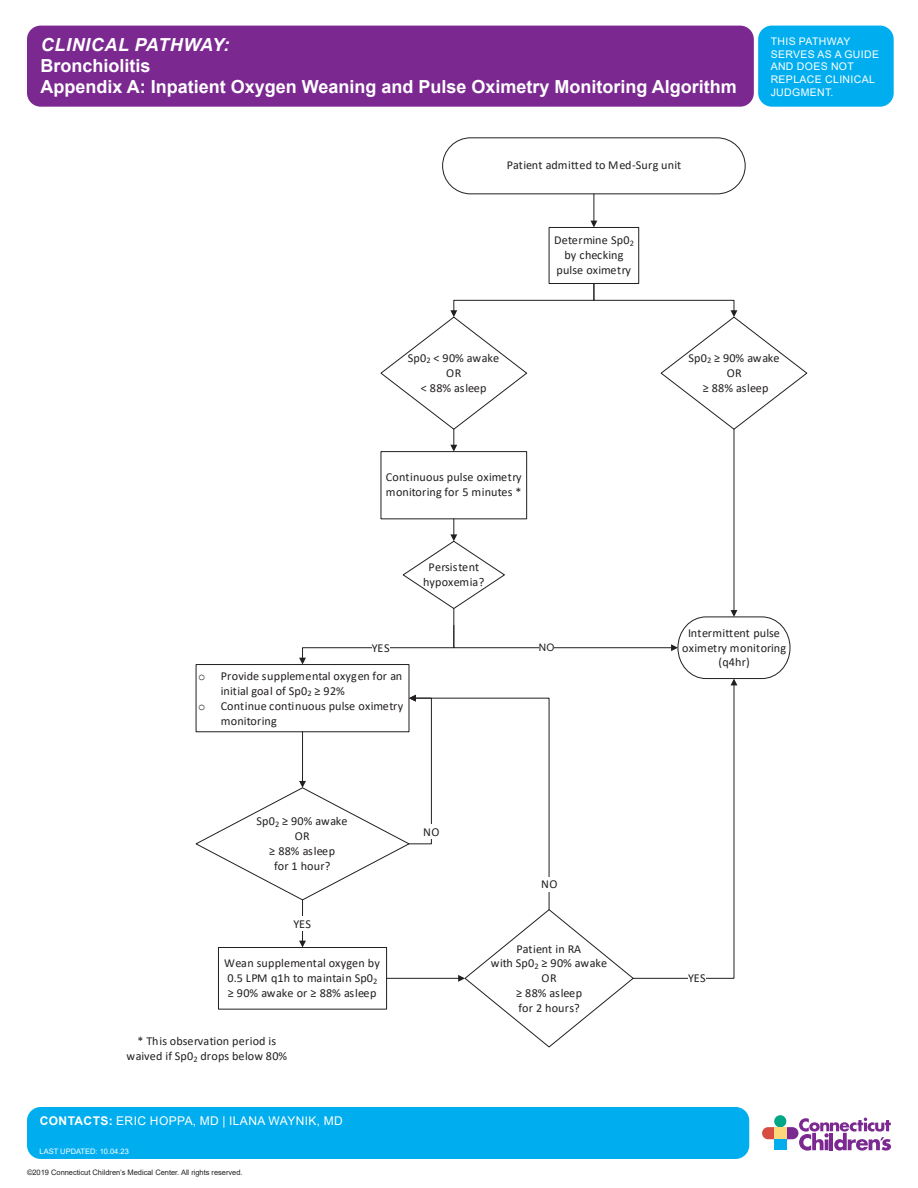
<style>
.page{position:relative;width:918px;height:1188px;background:#fff}
.page>*{position:absolute;margin:0;border:0;box-sizing:border-box;transform-origin:0 0}
.t1{font:700 18px/21px "Arial";color:#fff}
.t2{font:italic 700 18px "Arial";letter-spacing:.035em;color:#fff}
.t3{font:12.15px/15px "Calibri";letter-spacing:.01em;color:#231f20;text-align:center}
.t4{font:12px "Arial";letter-spacing:.035em;color:#fff}
.t5{font:10.5px/12.6px "Arial";letter-spacing:.035em;color:#fff}
.t6{font:10.2px "Arial";color:#231f20}
.t7{font:7.5px "Arial";letter-spacing:-.005em;color:#231f20}
.t8{font:7.5px "Arial";color:#fff}
.s1{font-family:"Courier New"}
.s2{font-weight:700}
</style>
<div class="page">
<svg style="left:762px;top:1115px;width:129px;height:36px"></svg>
<div style="left:774px;top:1127px;width:12px;height:12px;background:#fed77d"></div>
<div style="left:774px;top:1139px;width:12px;height:11px;background:#00aeef"></div>
<div style="left:27px;top:26px;width:727px;height:81px;background:#7b2991;border-radius:14px"></div>
<div style="left:758px;top:26px;width:136px;height:81px;background:#00aeef;border-radius:14px"></div>
<div style="left:27px;top:1107px;width:722px;height:52px;background:#00aeef;border-radius:14px"></div>
<div style="left:442px;top:138px;width:303px;height:56px;border:1px solid #231f20;border-radius:28px"></div>
<div style="left:549px;top:227px;width:90px;height:57px;border:1px solid #231f20"></div>
<div style="left:196px;top:664px;width:213px;height:68px;border:1px solid #231f20"></div>
<svg style="left:590px;top:194px;width:7px;height:33px"></svg>
<svg style="left:381px;top:283px;width:426px;height:169px"></svg>
<svg style="left:196px;top:679px;width:541px;height:368px"></svg>
<div style="left:423px;top:824px;width:17px;height:15px;background:#fff"></div>
<div style="left:678px;top:617px;width:112px;height:62px;border:1px solid #231f20;border-radius:29px"></div>
<svg style="left:299px;top:519px;width:379px;height:146px"></svg>
<div style="left:539px;top:642px;width:15px;height:12px;background:#fff"></div>
<hr style="left:734px;top:429px;width:1px;height:182px;background:#231f20">
<svg style="left:731px;top:610px;width:6px;height:7px"></svg>
<h1 class="t2" style="left:41px;top:32px;width:190px">CLINICAL PATHWAY:</h1>
<h1 class="t1" style="left:41px;top:55px;width:698px">Bronchiolitis<br>Appendix A: Inpatient Oxygen Weaning and Pulse Oximetry Monitoring Algorithm</h1>
<p class="t3" style="left:507px;top:157px;width:176px">Patient admitted to Med-Surg unit</p>
<p class="t3" style="left:554px;top:232px;width:81px">Determine Sp0<sub>2 </sub>by checking pulse oximetry</p>
<p class="t5" style="left:771px;top:35px;width:110px">THIS PATHWAY<br>SERVES AS A GUIDE<br>AND DOES NOT<br>REPLACE CLINICAL<br>JUDGMENT.</p>
<p class="t3" style="left:408px;top:350px;width:93px">Sp0<sub>2</sub> &lt; 90% awake<br>OR<br>&lt; 88% asleep</p>
<p class="t3" style="left:689px;top:350px;width:93px">Sp0<sub>2</sub> 90% awake</p>
<p class="t3" style="left:727px;top:365px;width:17px">OR</p>
<p class="t3" style="left:712px;top:380px;width:58px">88% asleep</p>
<p class="t3" style="left:386px;top:470px;width:137px;text-align:left">Continuous pulse oximetry monitoring for 5 minutes *</p>
<p class="t3" style="left:423px;top:559px;width:63px">Persistent hypoxemia?</p>
<p class="t3" style="left:372px;top:640px;width:19px">YES</p>
<p class="t3" style="left:198px;top:668px;width:206px"><span class="s1">o</span> Provide supplemental oxygen for an</p>
<p class="t3" style="left:221px;top:683px;width:126px">initial goal of Sp0<sub>2</sub> 92%</p>
<p class="t3" style="left:198px;top:698px;width:207px"><span class="s1">o</span> Continue continuous pulse oximetry</p>
<p class="t3" style="left:221px;top:713px;width:58px">monitoring</p>
<p class="t6" style="left:539px;top:640px;width:17px">NO</p>
<p class="t3" style="left:257px;top:814px;width:93px">Sp0<sub>2</sub> 90% awake</p>
<p class="t3" style="left:295px;top:829px;width:16px">OR</p>
<p class="t3" style="left:278px;top:843px;width:58px">88% asleep</p>
<p class="t3" style="left:274px;top:858px;width:58px">for 1 hour?</p>
<p class="t3" style="left:293px;top:916px;width:19px">YES</p>
<p class="t3" style="left:224px;top:956px;width:157px;text-align:right">Wean supplemental oxygen by<br>0.5 LPM q1h to maintain Sp0<sub>2<br></sub>90% awake or 88% asleep</p>
<p class="t3" style="left:126px;top:1033px;width:162px">* This observation period is waived if Sp0<sub>2</sub> drops below 80%</p>
<p class="t4" style="left:40px;top:1112px;width:305px"><span class="s2">CONTACTS:</span> ERIC HOPPA, MD | ILANA WAYNIK, MD</p>
<p class="t8" style="left:40px;top:1146px;width:91px">LAST UPDATED: 10.04.23</p>
<p class="t7" style="left:27px;top:1167px;width:217px">©2019 Connecticut Children’s Medical Center. All rights reserved.</p>
<p class="t3" style="left:423px;top:824px;width:18px">NO</p>
<p class="t3" style="left:541px;top:876px;width:18px">NO</p>
<p class="t3" style="left:516px;top:941px;width:66px">Patient in RA</p>
<p class="t3" style="left:491px;top:956px;width:118px">with Sp0<sub>2</sub> 90% awake</p>
<p class="t3" style="left:542px;top:971px;width:16px">OR</p>
<p class="t3" style="left:525px;top:986px;width:58px">88% asleep</p>
<p class="t3" style="left:519px;top:1001px;width:63px">for 2 hours?</p>
<p class="t3" style="left:682px;top:625px;width:105px">Intermittent pulse oximetry monitoring (q4hr)</p>
<p class="t3" style="left:688px;top:971px;width:19px">YES</p>
</div>
